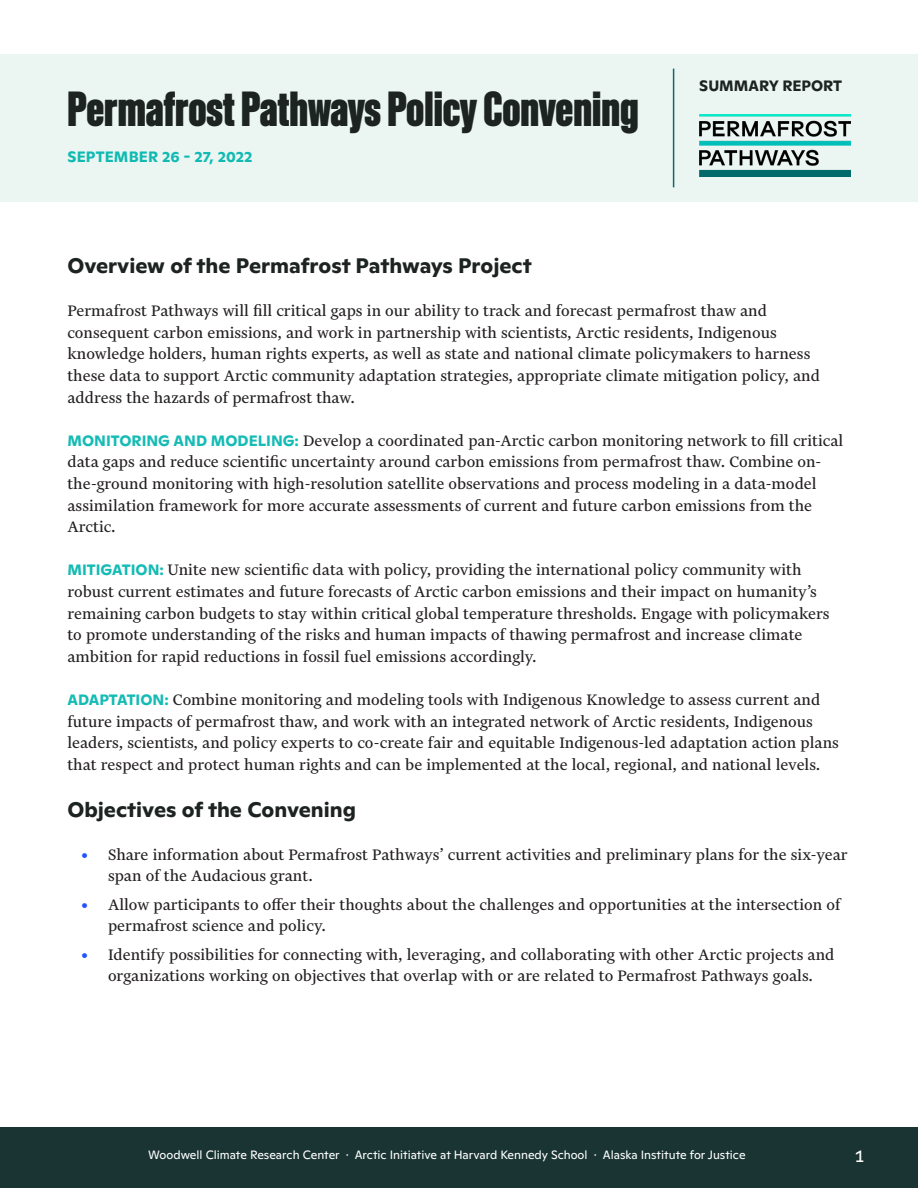
<style>
.page{position:relative;width:918px;height:1188px;background:#fff}
.page>*{position:absolute;margin:0;border:0;box-sizing:border-box;transform-origin:0 0}
.t1{font:700 48px "Sohne Schmal";color:#1c2321}
.t2{font:700 21px "Ginto Normal";color:#1c2321}
.t3{font:18px/21.6px "Financier Text";color:#231f20}
.t4{font:18px "Gemeli Mono";color:#fff}
.t5{font:700 15px "Ginto Normal";letter-spacing:.01em;color:#10bab2}
.t6{font:700 15px "Ginto Normal";color:#1c2321}
.t7{font:12px "Ginto Normal";color:#fff}
.s1{font-family:"Ginto Normal";font-weight:700;font-size:15px;color:#15bbb5}
.s2{color:#2253ff}
</style>
<div class="page">
<div style="left:0;top:1128px;width:918px;height:60px;background:#193433"></div>
<div style="left:0;top:54px;width:918px;height:148px;background:#ebf6f2"></div>
<img style="left:699px;top:115px;width:151px;height:61px">
<hr style="left:673px;top:69px;width:1px;height:118px;background:#0d696a">
<p class="t1" style="left:68px;top:83px;width:573px">Permafrost Pathways Policy Convening</p>
<p class="t5" style="left:68px;top:146px;width:186px">SEPTEMBER 26 - 27, 2022</p>
<p class="t6" style="left:699px;top:75px;width:144px">SUMMARY REPORT</p>
<p class="t2" style="left:68px;top:250px;width:466px">Overview of the Permafrost Pathways Project</p>
<p class="t3" style="left:68px;top:300px;width:754px">Permafrost Pathways will fill critical gaps in our ability to track and forecast permafrost thaw and consequent carbon emissions, and work in partnership with scientists, Arctic residents, Indigenous knowledge holders, human rights experts, as well as state and national climate policymakers to harness these data to support Arctic community adaptation strategies, appropriate climate mitigation policy, and address the hazards of permafrost thaw.</p>
<p class="t3" style="left:68px;top:430px;width:777px"><span class="s1">MONITORING AND MODELING:</span> Develop a coordinated pan-Arctic carbon monitoring network to fill critical data gaps and reduce scientific uncertainty around carbon emissions from permafrost thaw. Combine on&shy;the-ground monitoring with high-resolution satellite observations and process modeling in a data-model assimilation framework for more accurate assessments of current and future carbon emissions from the Arctic.</p>
<p class="t3" style="left:68px;top:559px;width:764px"><span class="s1">MITIGATION:</span> Unite new scientific data with policy, providing the international policy community with robust current estimates and future forecasts of Arctic carbon emissions and their impact on humanity’s remaining carbon budgets to stay within critical global temperature thresholds. Engage with policymakers to promote understanding of the risks and human impacts of thawing permafrost and increase climate ambition for rapid reductions in fossil fuel emissions accordingly.</p>
<p class="t3" style="left:68px;top:689px;width:773px"><span class="s1">ADAPTATION:</span> Combine monitoring and modeling tools with Indigenous Knowledge to assess current and future impacts of permafrost thaw, and work with an integrated network of Arctic residents, Indigenous leaders, scientists, and policy experts to co-create fair and equitable Indigenous-led adaptation action plans that respect and protect human rights and can be implemented at the local, regional, and national levels.</p>
<p class="t2" style="left:68px;top:793px;width:290px">Objectives of the Convening</p>
<p class="t3" style="left:108px;top:844px;width:741px;text-indent:-27px"><span class="s2">•</span> Share information about Permafrost Pathways’ current activities and preliminary plans for the six-year span of the Audacious grant.</p>
<p class="t3" style="left:108px;top:894px;width:734px;text-indent:-27px"><span class="s2">•</span> Allow participants to offer their thoughts about the challenges and opportunities at the intersection of permafrost science and policy.</p>
<p class="t3" style="left:81px;top:944px;width:755px;text-align:center"><span class="s2">•</span> Identify possibilities for connecting with, leveraging, and collaborating with other Arctic projects and organizations working on objectives that overlap with or are related to Permafrost Pathways goals.</p>
<p class="t7" style="left:148px;top:1146px;width:599px">Woodwell Climate Research Center · Arctic Initiative at Harvard Kennedy School · Alaska Institute for Justice</p>
<p class="t4" style="left:855px;top:1143px;width:10px">1</p>
</div>
